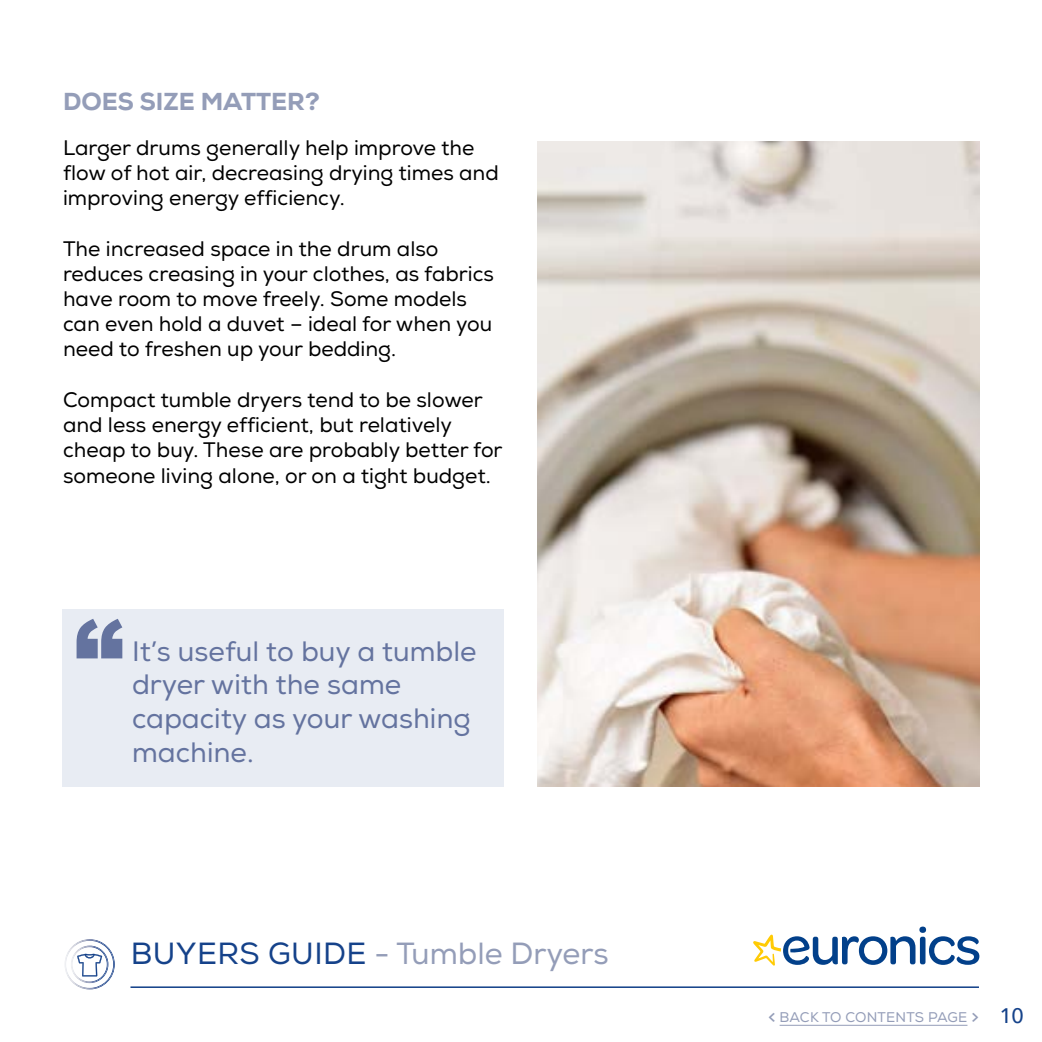
<style>
.page{position:relative;width:1042px;height:1042px;background:#fff}
.page>*{position:absolute;margin:0;border:0;box-sizing:border-box;transform-origin:0 0}
.t1{font:900 99.58px "Arial";color:#64739f}
.t2{font:30.62px "Euronics";color:#949db8}
.t3{font:28px/33.6px "Euronics";color:#64739f}
.t4{font:800 24.5px "Euronics";color:#949db8}
.t5{font:21px/25.2px "Euronics";color:#000}
.t6{font:14px "Euronics";letter-spacing:.015em;color:#949db8}
.s1{color:#15428a}
.s2{font-size:21px}
.s3{font-family:"Avenir";font-weight:500;font-size:21px;color:#15428a}
</style>
<div class="page">
<svg style="left:753px;top:926px;width:226px;height:40px"></svg>
<hr style="left:130px;top:986px;width:849px;height:2px;background:#15428a">
<hr style="left:779px;top:1025px;width:188px;height:1px;background:#949db8">
<img style="left:537px;top:141px;width:442px;height:646px">
<div style="left:63px;top:609px;width:441px;height:178px;background:#e8ecf3"></div>
<img style="left:81px;top:939px;width:34px;height:50px">
<img style="left:65px;top:940px;width:49px;height:48px">
<img style="left:71px;top:945px;width:37px;height:38px">
<img style="left:72px;top:946px;width:36px;height:36px">
<svg style="left:77px;top:954px;width:25px;height:22px"></svg>
<p class="t4" style="left:63px;top:86px;width:258px">DOES SIZE MATTER?</p>
<p class="t5" style="left:63px;top:135px;width:437px">Larger drums generally help improve the flow of hot air, decreasing drying times and improving energy efficiency.</p>
<p class="t5" style="left:63px;top:236px;width:432px">The increased space in the drum also reduces creasing in your clothes, as fabrics have room to move freely. Some models can even hold a duvet – ideal for when you need to freshen up your bedding.</p>
<p class="t5" style="left:63px;top:387px;width:441px">Compact tumble dryers tend to be slower and less energy efficient, but relatively cheap to buy. These are probably better for someone living alone, or on a tight budget.</p>
<h1 class="t1" style="left:74px;top:583px;width:51px">“</h1>
<h3 class="t3" style="left:132px;top:635px;width:346px">It’s useful to buy a tumble dryer with the same capacity as your washing machine.</h3>
<h2 class="t2" style="left:131px;top:935px;width:479px"><span class="s1">BUYERS GUIDE</span> - Tumble Dryers</h2>
<p class="t6" style="left:768px;top:1008px;width:257px"><span class="s2">&lt;</span> BACK TO CONTENTS PAGE <span class="s2">&gt;</span> <span class="s3">10</span></p>
</div>
